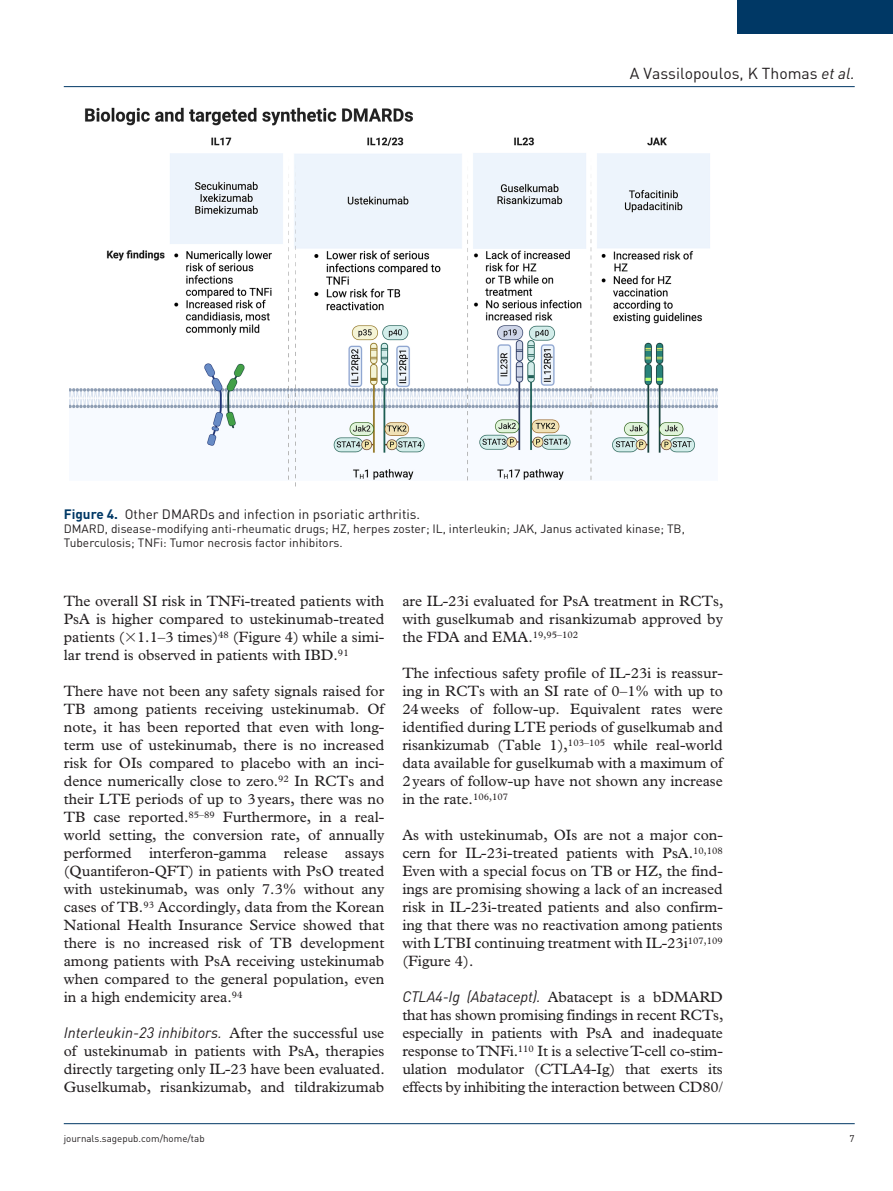
<style>
.page{position:relative;width:893px;height:1191px;background:#fff}
.page>*{position:absolute;margin:0;border:0;box-sizing:border-box;transform-origin:0 0}
.t1{font:15.75px "DIN";color:#231f20}
.t2{font:15px/18px "Plantin Std";color:#231f20;text-align:justify}
.t3{font:italic 15px "DIN";color:#231f20}
.t4{font:13.5px "DIN";color:#231f20}
.t5{font:12px/14.2px "DIN";color:#231f20}
.t6{font:9.75px "DIN";color:#231f20}
.s1{font-style:italic}
.s2{font-weight:700;color:#003865}
.s3{font-family:"Plantin Std";font-style:normal}
</style>
<div class="page">
<hr style="left:64px;top:86px;width:791px;height:1px;background:#003865">
<hr style="left:64px;top:1123px;width:791px;height:1px;background:#003865">
<div style="left:738px;top:0;width:155px;height:34px;background:#003865"></div>
<img style="left:69px;top:107px;width:648px;height:380px">
<p class="t1" style="left:630px;top:63px;width:226px">A Vassilopoulos, K Thomas <span class="s1">et al.</span></p>
<p class="t4" style="left:64px;top:505px;width:358px"><span class="s2">Figure 4.</span> Other DMARDs and infection in psoriatic arthritis.</p>
<p class="t5" style="left:64px;top:521px;width:623px">DMARD, disease-modifying anti-rheumatic drugs; HZ, herpes zoster; IL, interleukin; JAK, Janus activated kinase; TB,<br>Tuberculosis; TNFi: Tumor necrosis factor inhibitors.</p>
<p class="t2" style="left:64px;top:592px;width:322px">The overall SI risk in TNFi-treated patients with PsA is higher compared to ustekinumab-treated patients ( 1.1–3 times)<sup>48</sup> (Figure 4) while a simi&shy;lar trend is observed in patients with IBD.<sup>91</sup></p>
<p class="t2" style="left:64px;top:682px;width:322px">There have not been any safety signals raised for TB among patients receiving ustekinumab. Of note, it has been reported that even with long&shy;term use of ustekinumab, there is no increased risk for OIs compared to placebo with an inci&shy;dence numerically close to zero.<sup>92</sup> In RCTs and their LTE periods of up to 3years, there was no TB case reported.<sup>85–89</sup> Furthermore, in a real&shy;world setting, the conversion rate, of annually performed interferon-gamma release assays (Quantiferon-QFT) in patients with PsO treated with ustekinumab, was only 7.3% without any cases of TB.<sup>93</sup> Accordingly, data from the Korean National Health Insurance Service showed that there is no increased risk of TB development among patients with PsA receiving ustekinumab when compared to the general population, even in a high endemicity area.<sup>94</sup></p>
<p class="t3" style="left:64px;top:1023px;width:322px">Interleukin-23 inhibitors. <span class="s3">After the successful use</span></p>
<p class="t2" style="left:64px;top:1042px;width:323px">of ustekinumab in patients with PsA, therapies directly targeting only IL-23 have been evaluated.<br>Guselkumab, risankizumab, and tildrakizumab</p>
<p class="t2" style="left:402px;top:592px;width:323px">are IL-23i evaluated for PsA treatment in RCTs, with guselkumab and risankizumab approved by the FDA and EMA.<sup>19,95–102</sup></p>
<p class="t2" style="left:402px;top:664px;width:322px">The infectious safety profile of IL-23i is reassur&shy;ing in RCTs with an SI rate of 0–1% with up to 24weeks of follow-up. Equivalent rates were identified during LTE periods of guselkumab and risankizumab (Table 1),<sup>103–105</sup> while real-world data available for guselkumab with a maximum of 2years of follow-up have not shown any increase in the rate.<sup>106,107</sup></p>
<p class="t2" style="left:402px;top:826px;width:322px">As with ustekinumab, OIs are not a major con&shy;cern for IL-23i-treated patients with PsA.<sup>10,108<br></sup>Even with a special focus on TB or HZ, the find&shy;ings are promising showing a lack of an increased risk in IL-23i-treated patients and also confirm&shy;ing that there was no reactivation among patients with LTBI continuing treatment with IL-23i<sup>107,109 </sup>(Figure 4).</p>
<p class="t3" style="left:402px;top:987px;width:322px">CTLA4-Ig (Abatacept). <span class="s3">Abatacept is a bDMARD</span></p>
<p class="t2" style="left:402px;top:1006px;width:323px">that has shown promising findings in recent RCTs, especially in patients with PsA and inadequate response to TNFi.<sup>110</sup> It is a selective T-cell co-stim&shy;ulation modulator (CTLA4-Ig) that exerts its effects by inhibiting the interaction between CD80/</p>
<p class="t6" style="left:64px;top:1132px;width:142px">journals.sagepub.com/home/tab</p>
<p class="t6" style="left:850px;top:1132px;width:7px">7</p>
</div>
